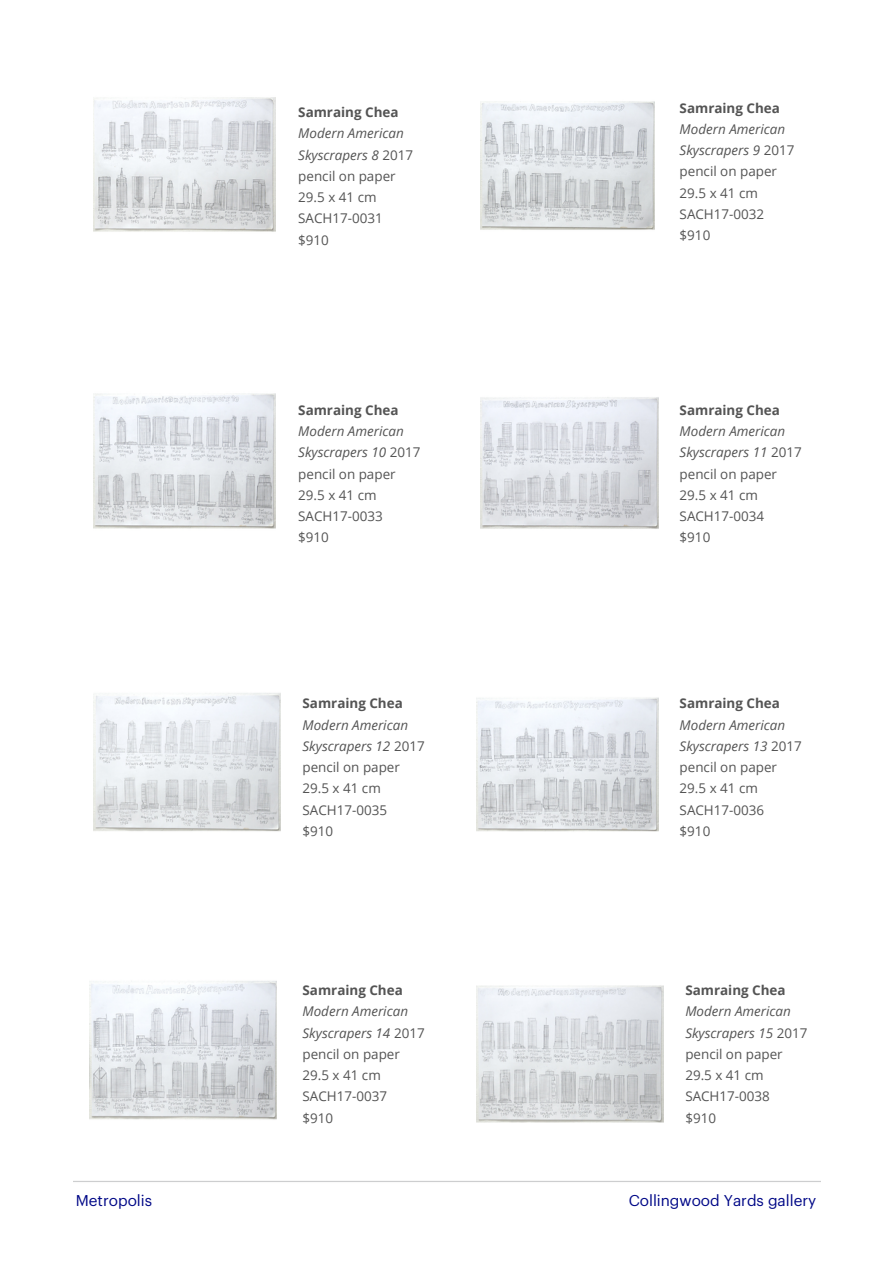
<style>
.page{position:relative;width:894px;height:1264px;background:#fff}
.page>*{position:absolute;margin:0;border:0;box-sizing:border-box;transform-origin:0 0}
.t1{font:15.3px "Graphik Trial";color:#000887}
.t2{font:13.35px "Open Sans";color:#545454}
.t3{font:italic 13.35px/21.3px "Open Sans";color:#545454}
.t4{font:700 13.35px "Open Sans";color:#545454}
.s1{font-style:normal}
</style>
<div class="page">
<img style="left:476px;top:985px;width:187px;height:138px">
<img style="left:480px;top:397px;width:178px;height:132px">
<img style="left:476px;top:697px;width:182px;height:135px">
<img style="left:89px;top:981px;width:187px;height:139px">
<img style="left:93px;top:97px;width:183px;height:135px">
<img style="left:93px;top:393px;width:183px;height:136px">
<img style="left:93px;top:693px;width:187px;height:139px">
<img style="left:480px;top:101px;width:174px;height:129px">
<p class="t4" style="left:298px;top:103px;width:102px">Samraing Chea</p>
<p class="t3" style="left:298px;top:122px;width:116px">Modern American<br>Skyscrapers 8 <span class="s1">2017</span></p>
<p class="t2" style="left:298px;top:166px;width:99px">pencil on paper</p>
<p class="t2" style="left:298px;top:188px;width:80px">29.5 x 41 cm</p>
<p class="t2" style="left:298px;top:209px;width:86px">SACH17-0031</p>
<p class="t2" style="left:298px;top:230px;width:32px">$910</p>
<p class="t4" style="left:298px;top:400px;width:102px">Samraing Chea</p>
<p class="t3" style="left:298px;top:420px;width:124px">Modern American<br>Skyscrapers 10 <span class="s1">2017</span></p>
<p class="t2" style="left:298px;top:464px;width:99px">pencil on paper</p>
<p class="t2" style="left:298px;top:485px;width:80px">29.5 x 41 cm</p>
<p class="t2" style="left:298px;top:507px;width:86px">SACH17-0033</p>
<p class="t2" style="left:298px;top:528px;width:32px">$910</p>
<p class="t4" style="left:302px;top:694px;width:102px">Samraing Chea</p>
<p class="t3" style="left:302px;top:713px;width:124px">Modern American<br>Skyscrapers 12 <span class="s1">2017</span></p>
<p class="t2" style="left:302px;top:757px;width:99px">pencil on paper</p>
<p class="t2" style="left:302px;top:779px;width:80px">29.5 x 41 cm</p>
<p class="t2" style="left:302px;top:800px;width:86px">SACH17-0035</p>
<p class="t2" style="left:302px;top:821px;width:32px">$910</p>
<p class="t4" style="left:302px;top:980px;width:102px">Samraing Chea</p>
<p class="t3" style="left:302px;top:1000px;width:124px">Modern American<br>Skyscrapers 14 <span class="s1">2017</span></p>
<p class="t2" style="left:302px;top:1044px;width:99px">pencil on paper</p>
<p class="t2" style="left:302px;top:1065px;width:80px">29.5 x 41 cm</p>
<p class="t2" style="left:302px;top:1087px;width:86px">SACH17-0037</p>
<p class="t2" style="left:302px;top:1108px;width:32px">$910</p>
<p class="t4" style="left:679px;top:98px;width:102px">Samraing Chea</p>
<p class="t3" style="left:679px;top:118px;width:116px">Modern American<br>Skyscrapers 9 <span class="s1">2017</span></p>
<p class="t2" style="left:679px;top:162px;width:99px">pencil on paper</p>
<p class="t2" style="left:679px;top:183px;width:80px">29.5 x 41 cm</p>
<p class="t2" style="left:679px;top:205px;width:86px">SACH17-0032</p>
<p class="t2" style="left:679px;top:226px;width:32px">$910</p>
<p class="t4" style="left:679px;top:400px;width:102px">Samraing Chea</p>
<p class="t3" style="left:679px;top:420px;width:124px">Modern American<br>Skyscrapers 11 <span class="s1">2017</span></p>
<p class="t2" style="left:679px;top:464px;width:99px">pencil on paper</p>
<p class="t2" style="left:679px;top:485px;width:80px">29.5 x 41 cm</p>
<p class="t2" style="left:679px;top:507px;width:86px">SACH17-0034</p>
<p class="t2" style="left:679px;top:528px;width:32px">$910</p>
<p class="t4" style="left:679px;top:694px;width:102px">Samraing Chea</p>
<p class="t3" style="left:679px;top:713px;width:124px">Modern American<br>Skyscrapers 13 <span class="s1">2017</span></p>
<p class="t2" style="left:679px;top:757px;width:99px">pencil on paper</p>
<p class="t2" style="left:679px;top:779px;width:80px">29.5 x 41 cm</p>
<p class="t2" style="left:679px;top:800px;width:86px">SACH17-0036</p>
<p class="t2" style="left:679px;top:821px;width:32px">$910</p>
<p class="t4" style="left:685px;top:980px;width:102px">Samraing Chea</p>
<p class="t3" style="left:685px;top:1000px;width:124px">Modern American<br>Skyscrapers 15 <span class="s1">2017</span></p>
<p class="t2" style="left:685px;top:1044px;width:99px">pencil on paper</p>
<p class="t2" style="left:685px;top:1065px;width:80px">29.5 x 41 cm</p>
<p class="t2" style="left:685px;top:1087px;width:86px">SACH17-0038</p>
<p class="t2" style="left:685px;top:1108px;width:32px">$910</p>
<p class="t1" style="left:76px;top:1193px;width:78px">Metropolis</p>
<p class="t1" style="left:628px;top:1193px;width:189px">Collingwood Yards gallery</p>
</div>
